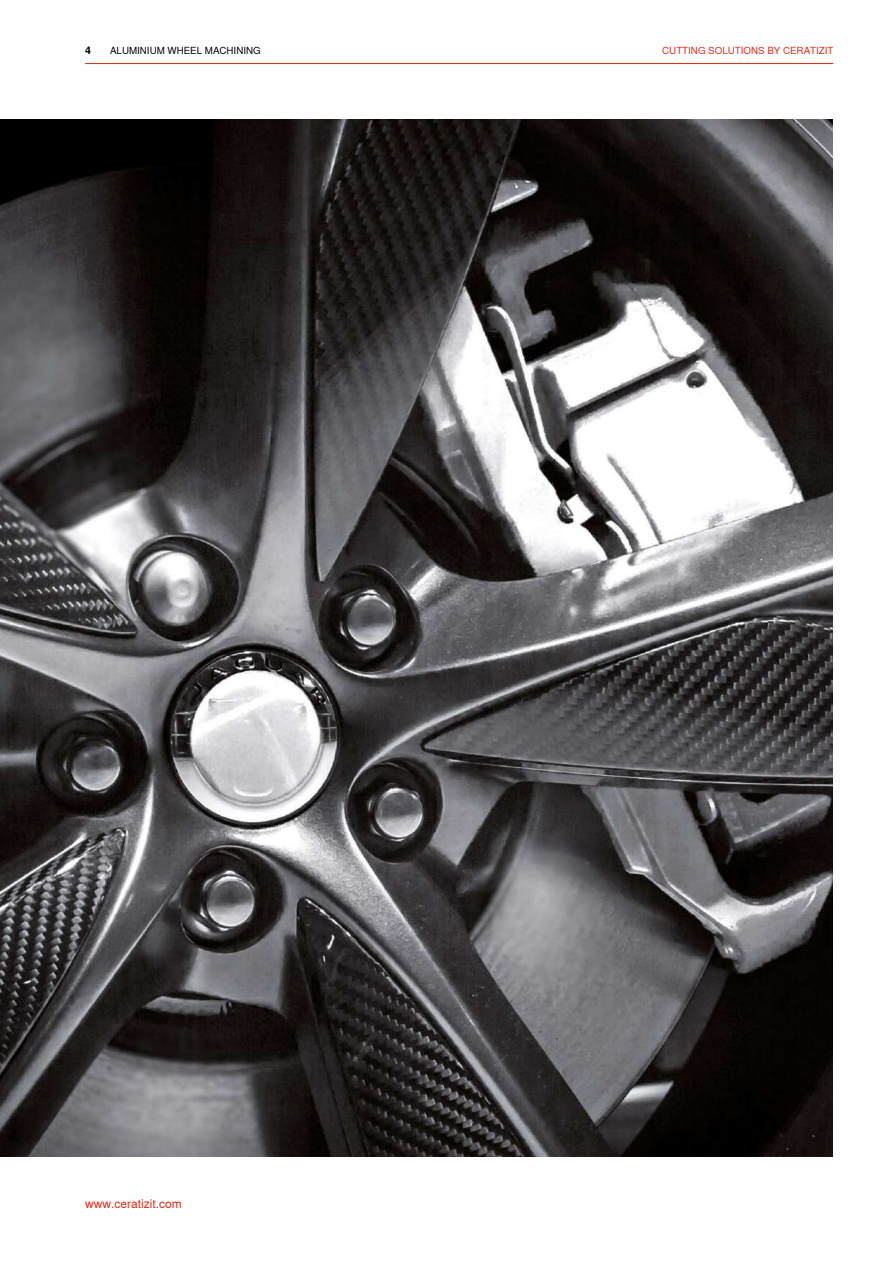
<style>
.page{position:relative;width:893px;height:1263px;background:#fff}
.page>*{position:absolute;margin:0;border:0;box-sizing:border-box;transform-origin:0 0}
.t1{font:12px "Ceratizit Sans Global";color:#e52713}
.t2{font:700 10.5px "Ceratizit Sans Global";color:#000}
.t3{font:9.75px "Ceratizit Sans Global";color:#e52713}
.t4{font:9.75px "Ceratizit Sans Global";color:#000}
</style>
<div class="page">
<hr style="left:85px;top:63px;width:748px;height:1px;background:#e52713">
<img style="left:0;top:119px;width:833px;height:1038px">
<p class="t2" style="left:85px;top:45px;width:7px">4</p>
<p class="t3" style="left:662px;top:45px;width:173px">CUTTING SOLUTIONS BY CERATIZIT</p>
<p class="t4" style="left:110px;top:45px;width:152px">ALUMINIUM WHEEL MACHINING</p>
<p class="t1" style="left:85px;top:1197px;width:98px">www.ceratizit.com</p>
</div>
